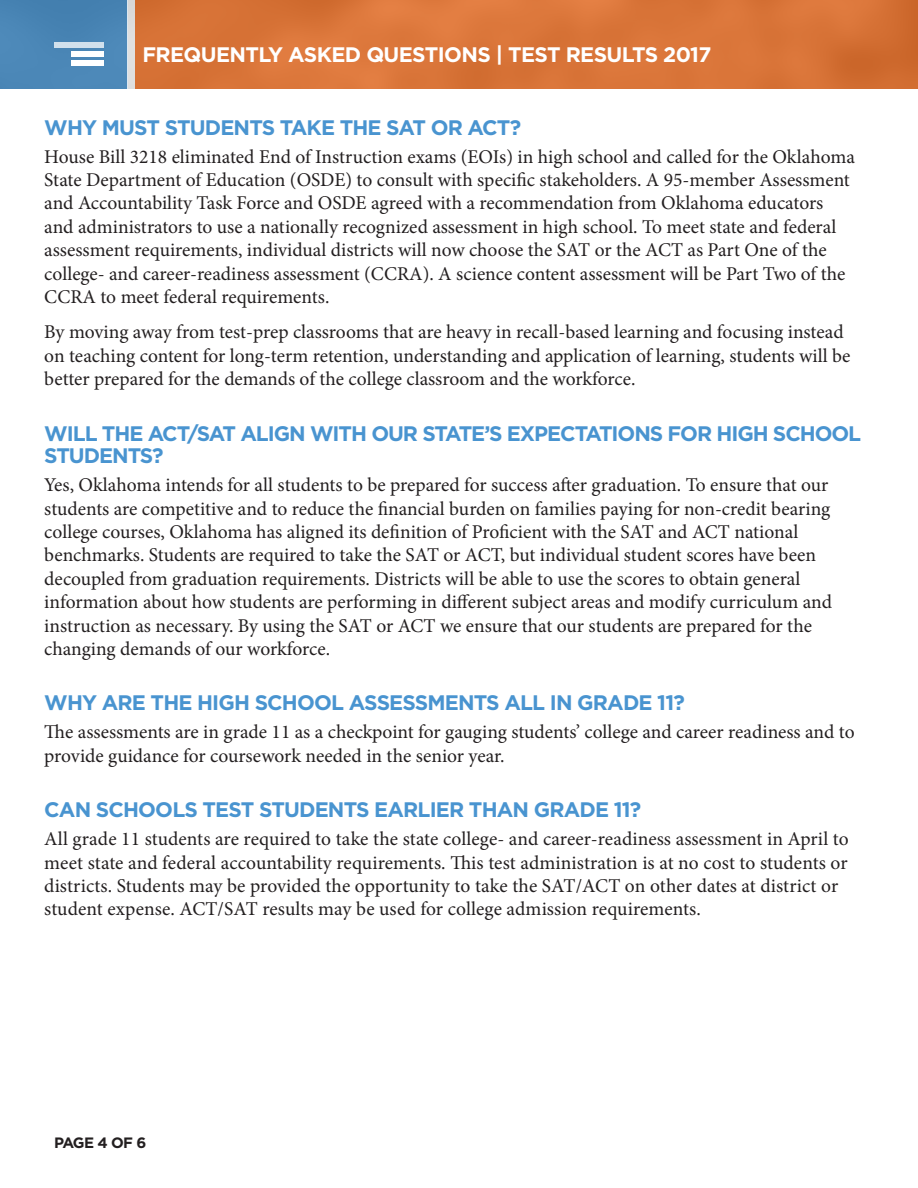
<style>
.page{position:relative;width:918px;height:1188px;background:#fff}
.page>*{position:absolute;margin:0;border:0;box-sizing:border-box;transform-origin:0 0}
.t1{font:700 21px/22.5px "Gotham";letter-spacing:-.04em;color:#4994d0}
.t2{font:700 21px "Gotham";letter-spacing:-.03em;color:#fff}
.Body{font:19.5px/23.4px "Minion Pro";color:#231f20}
.t3{font:700 15px "Gotham";letter-spacing:-.06em;color:#231f20}
</style>
<div class="page">
<div style="left:135px;top:0;width:783px;height:89px;background:#d97539"></div>
<div style="left:0;top:0;width:127px;height:89px;background:#4b87b7"></div>
<div style="left:127px;top:0;width:8px;height:89px;background:#dfdfdf"></div>
<div style="left:54px;top:43px;width:50px;height:5px;background:#d1e0ec"></div>
<div style="left:71px;top:51px;width:33px;height:6px;background:#fff"></div>
<div style="left:71px;top:60px;width:33px;height:5px;background:#fff"></div>
<p class="t2" style="left:142px;top:43px;width:571px">FREQUENTLY ASKED QUESTIONS | TEST RESULTS 2017</p>
<p class="t1" style="left:44px;top:116px;width:478px">WHY MUST STUDENTS TAKE THE SAT OR ACT?</p>
<p class="Body" style="left:44px;top:145px;width:812px">House Bill 3218 eliminated End of Instruction exams (EOIs) in high school and called for the Oklahoma State Department of Education (OSDE) to consult with specific stakeholders. A 95-member Assessment and Accountability Task Force and OSDE agreed with a recommendation from Oklahoma educators and administrators to use a nationally recognized assessment in high school. To meet state and federal assessment requirements, individual districts will now choose the SAT or the ACT as Part One of the college- and career-readiness assessment (CCRA). A science content assessment will be Part Two of the CCRA to meet federal requirements.</p>
<p class="Body" style="left:44px;top:321px;width:808px">By moving away from test-prep classrooms that are heavy in recall-based learning and focusing instead on teaching content for long-term retention, understanding and application of learning, students will be better prepared for the demands of the college classroom and the workforce.</p>
<p class="t1" style="left:44px;top:422px;width:819px">WILL THE ACT/SAT ALIGN WITH OUR STATE’S EXPECTATIONS FOR HIGH SCHOOL<br>STUDENTS?</p>
<p class="Body" style="left:44px;top:473px;width:789px">Yes, Oklahoma intends for all students to be prepared for success after graduation. To ensure that our students are competitive and to reduce the financial burden on families paying for non-credit bearing college courses, Oklahoma has aligned its definition of Proficient with the SAT and ACT national benchmarks. Students are required to take the SAT or ACT, but individual student scores have been decoupled from graduation requirements. Districts will be able to use the scores to obtain general information about how students are performing in different subject areas and modify curriculum and instruction as necessary. By using the SAT or ACT we ensure that our students are prepared for the changing demands of our workforce.</p>
<p class="t1" style="left:44px;top:691px;width:642px">WHY ARE THE HIGH SCHOOL ASSESSMENTS ALL IN GRADE 11?</p>
<p class="Body" style="left:44px;top:721px;width:812px">The assessments are in grade 11 as a checkpoint for gauging students’ college and career readiness and to provide guidance for coursework needed in the senior year.</p>
<p class="t1" style="left:44px;top:798px;width:598px">CAN SCHOOLS TEST STUDENTS EARLIER THAN GRADE 11?</p>
<p class="Body" style="left:44px;top:827px;width:806px">All grade 11 students are required to take the state college- and career-readiness assessment in April to meet state and federal accountability requirements. This test administration is at no cost to students or districts. Students may be provided the opportunity to take the SAT/ACT on other dates at district or student expense. ACT/SAT results may be used for college admission requirements.</p>
<p class="t3" style="left:54px;top:1134px;width:94px">PAGE 4 OF 6</p>
</div>
